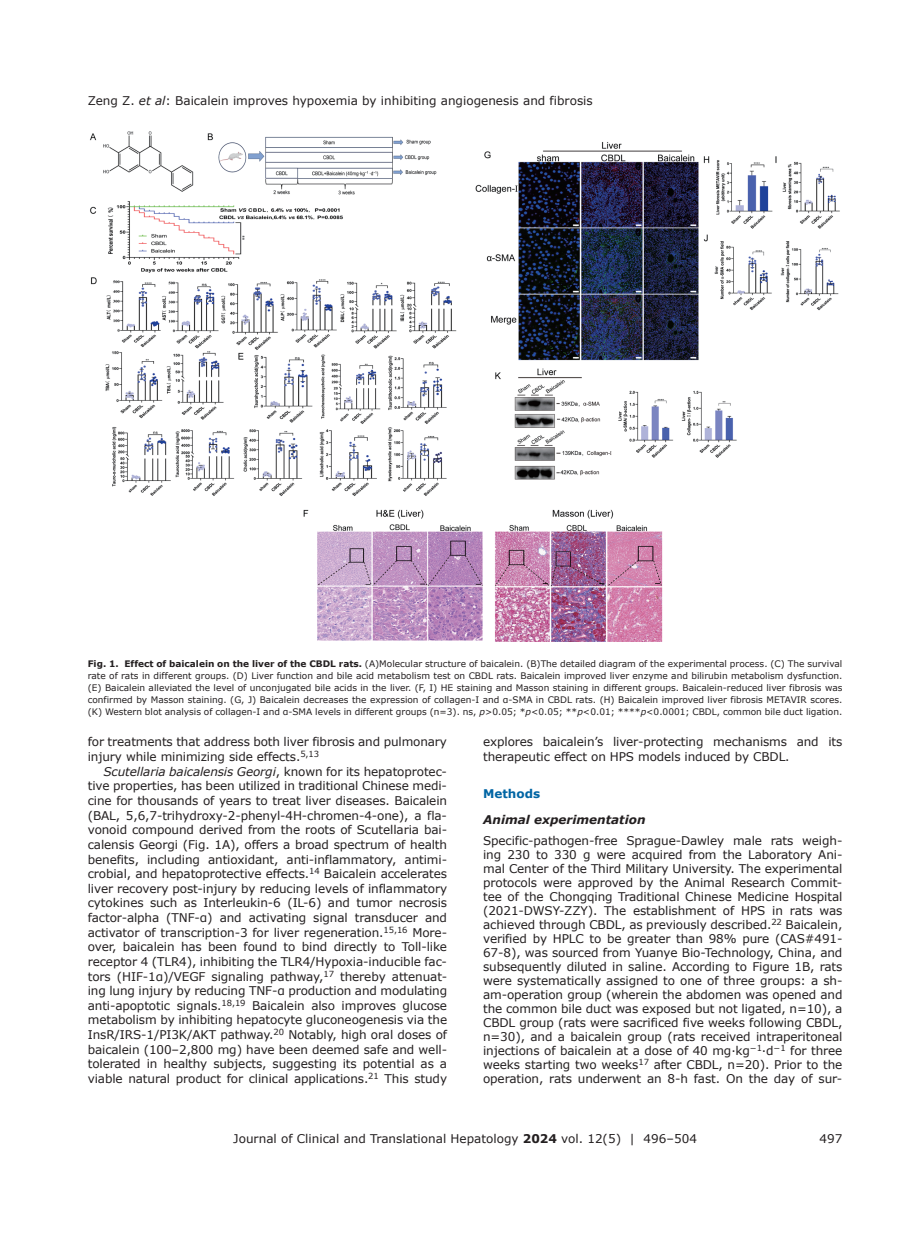
<style>
.page{position:relative;width:919px;height:1238px;background:#fff}
.page>*{position:absolute;margin:0;border:0;box-sizing:border-box;transform-origin:0 0}
.t1{font:12px/14.7px "Verdana";letter-spacing:-.01em;color:#231f20}
.t2{font:italic 700 12px "Verdana";color:#231f20}
.t3{font:700 12px "Verdana";color:#0065a4}
.t4{font:9px/12px "Verdana";color:#231f20;text-align:justify}
.s1{font-style:italic}
.s2{font-weight:700}
</style>
<div class="page">
<img style="left:90px;top:131px;width:750px;height:511px">
<p class="t1" style="left:88px;top:93px;width:506px">Zeng Z. <span class="s1">et al</span>: Baicalein improves hypoxemia by inhibiting angiogenesis and fibrosis</p>
<p class="t4" style="left:88px;top:658px;width:756px"><span class="s2">Fig. 1. Effect of baicalein on the liver of the CBDL rats.</span> (A)Molecular structure of baicalein. (B)The detailed diagram of the experimental process. (C) The survival rate of rats in different groups. (D) Liver function and bile acid metabolism test on CBDL rats. Baicalein improved liver enzyme and bilirubin metabolism dysfunction. (E) Baicalein alleviated the level of unconjugated bile acids in the liver. (F, I) HE staining and Masson staining in different groups. Baicalein-reduced liver fibrosis was confirmed by Masson staining. (G, J) Baicalein decreases the expression of collagen-I and α-SMA in CBDL rats. (H) Baicalein improved liver fibrosis METAVIR scores. (K) Western blot analysis of collagen-I and α-SMA levels in different groups (n=3). ns, <span class="s1">p</span>&gt;0.05; *<span class="s1">p</span>&lt;0.05; **<span class="s1">p</span>&lt;0.01; ****<span class="s1">p</span>&lt;0.0001; CBDL, common bile duct ligation.</p>
<p class="t1" style="left:88px;top:734px;width:361px">for treatments that address both liver fibrosis and pulmonary injury while minimizing side effects.<sup>5,13</sup></p>
<p class="t1" style="left:88px;top:763px;width:361px;text-align:justify;text-indent:16px"><span class="s1">Scutellaria baicalensis Georgi</span>, known for its hepatoprotec&shy;tive properties, has been utilized in traditional Chinese medi&shy;cine for thousands of years to treat liver diseases. Baicalein (BAL, 5,6,7-trihydroxy-2-phenyl-4H-chromen-4-one), a fla&shy;vonoid compound derived from the roots of Scutellaria bai&shy;calensis Georgi (Fig. 1A), offers a broad spectrum of health benefits, including antioxidant, anti-inflammatory, antimi&shy;crobial, and hepatoprotective effects.<sup>14</sup> Baicalein accelerates liver recovery post-injury by reducing levels of inflammatory cytokines such as Interleukin-6 (IL-6) and tumor necrosis factor-alpha (TNF-α) and activating signal transducer and activator of transcription-3 for liver regeneration.<sup>15,16</sup> More&shy;over, baicalein has been found to bind directly to Toll-like receptor 4 (TLR4), inhibiting the TLR4/Hypoxia-inducible fac&shy;tors (HIF-1α)/VEGF signaling pathway,<sup>17</sup> thereby attenuat&shy;ing lung injury by reducing TNF-α production and modulating anti-apoptotic signals.<sup>18,19</sup> Baicalein also improves glucose metabolism by inhibiting hepatocyte gluconeogenesis via the InsR/IRS-1/PI3K/AKT pathway.<sup>20</sup> Notably, high oral doses of baicalein (100–2,800 mg) have been deemed safe and well&shy;tolerated in healthy subjects, suggesting its potential as a viable natural product for clinical applications.<sup>21</sup> This study</p>
<p class="t1" style="left:483px;top:734px;width:361px;line-height:14.2px">explores baicalein’s liver-protecting mechanisms and its therapeutic effect on HPS models induced by CBDL.</p>
<p class="t3" style="left:483px;top:785px;width:59px">Methods</p>
<p class="t2" style="left:483px;top:811px;width:164px">Animal experimentation</p>
<p class="t1" style="left:483px;top:833px;width:361px;line-height:14px;text-align:justify">Specific-pathogen-free Sprague-Dawley male rats weigh&shy;ing 230 to 330 g were acquired from the Laboratory Ani&shy;mal Center of the Third Military University. The experimental protocols were approved by the Animal Research Commit&shy;tee of the Chongqing Traditional Chinese Medicine Hospital (2021-DWSY-ZZY). The establishment of HPS in rats was achieved through CBDL, as previously described.<sup>22</sup> Baicalein, verified by HPLC to be greater than 98% pure (CAS#491- 67-8), was sourced from Yuanye Bio-Technology, China, and subsequently diluted in saline. According to Figure 1B, rats were systematically assigned to one of three groups: a sh&shy;am-operation group (wherein the abdomen was opened and the common bile duct was exposed but not ligated, n=10), a CBDL group (rats were sacrificed five weeks following CBDL, n=30), and a baicalein group (rats received intraperitoneal injections of baicalein at a dose of 40 mg·kg<sup>−1</sup>·d<sup>−1</sup> for three weeks starting two weeks<sup>17</sup> after CBDL, n=20). Prior to the operation, rats underwent an 8-h fast. On the day of sur-</p>
<p class="t1" style="left:233px;top:1131px;width:465px">Journal of Clinical and Translational Hepatology <span class="s2">2024</span> vol. 12(5) | 496–504</p>
<p class="t1" style="left:819px;top:1131px;width:24px">497</p>
</div>
